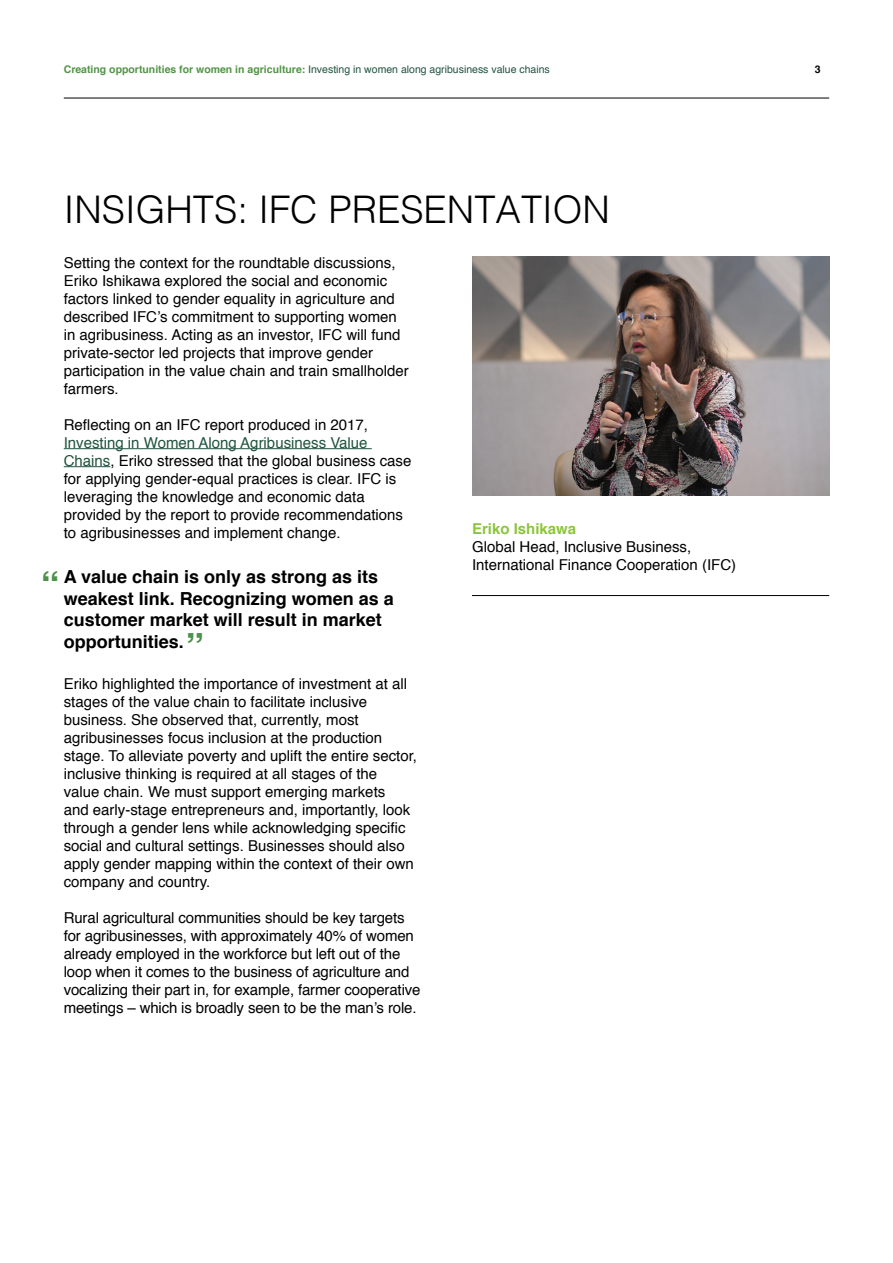
<style>
.page{position:relative;width:893px;height:1263px;background:#fff}
.page>*{position:absolute;margin:0;border:0;box-sizing:border-box;transform-origin:0 0}
.t1{font:300 38.1px "Helvetica";color:#000}
.t2{font:700 37.5px "Helvetica";color:#4d914b}
.t3{font:700 18px/21.6px "Helvetica";color:#000}
.t4{font:15px/18px "Helvetica";color:#000}
.t5{font:700 15px "Helvetica";color:#8cc440}
.t6{font:10.5px "Helvetica";color:#215440}
.t7{font:700 10.5px "Helvetica";color:#000}
.s1{font-weight:700;color:#529546}
.s2{color:#215440}
</style>
<div class="page">
<hr style="left:64px;top:98px;width:765px;height:1px;background:#000">
<hr style="left:64px;top:448px;width:308px;height:1px;background:#215440">
<hr style="left:64px;top:466px;width:46px;height:1px;background:#215440">
<hr style="left:472px;top:595px;width:357px;height:1px;background:#000">
<img style="left:472px;top:256px;width:357px;height:239px">
<p class="t6" style="left:64px;top:61px;width:488px"><span class="s1">Creating opportunities for women in agriculture:</span> Investing in women along agribusiness value chains</p>
<p class="t7" style="left:815px;top:60px;width:7px">3</p>
<h1 class="t1" style="left:64px;top:177px;width:548px">INSIGHTS: IFC PRESENTATION</h1>
<p class="t4" style="left:64px;top:254px;width:347px">Setting the context for the roundtable discussions, Eriko Ishikawa explored the social and economic factors linked to gender equality in agriculture and described IFC’s commitment to supporting women in agribusiness. Acting as an investor, IFC will fund private-sector led projects that improve gender participation in the value chain and train smallholder farmers.</p>
<p class="t4" style="left:64px;top:416px;width:306px">Reflecting on an IFC report produced in 2017,</p>
<p class="t4" style="left:64px;top:434px;width:349px"><span class="s2">Investing in Women Along Agribusiness Value Chains</span>, Eriko stressed that the global business case for applying gender-equal practices is clear. IFC is leveraging the knowledge and economic data provided by the report to provide recommendations to agribusinesses and implement change.</p>
<p class="t5" style="left:472px;top:517px;width:106px">Eriko Ishikawa</p>
<p class="t4" style="left:472px;top:538px;width:266px">Global Head, Inclusive Business,<br>International Finance Cooperation (IFC)</p>
<p class="t3" style="left:64px;top:566px;width:332px">A value chain is only as strong as its weakest link. Recognizing women as a customer market will result in market opportunities.</p>
<h2 class="t2" style="left:41px;top:554px;width:20px">“</h2>
<h2 class="t2" style="left:186px;top:616px;width:20px">”</h2>
<p class="t4" style="left:64px;top:675px;width:355px">Eriko highlighted the importance of investment at all stages of the value chain to facilitate inclusive business. She observed that, currently, most agribusinesses focus inclusion at the production stage. To alleviate poverty and uplift the entire sector, inclusive thinking is required at all stages of the<br>value chain. We must support emerging markets<br>and early-stage entrepreneurs and, importantly, look through a gender lens while acknowledging specific social and cultural settings. Businesses should also apply gender mapping within the context of their own company and country.</p>
<p class="t4" style="left:64px;top:909px;width:358px">Rural agricultural communities should be key targets for agribusinesses, with approximately 40% of women already employed in the workforce but left out of the loop when it comes to the business of agriculture and vocalizing their part in, for example, farmer cooperative meetings – which is broadly seen to be the man’s role.</p>
</div>
